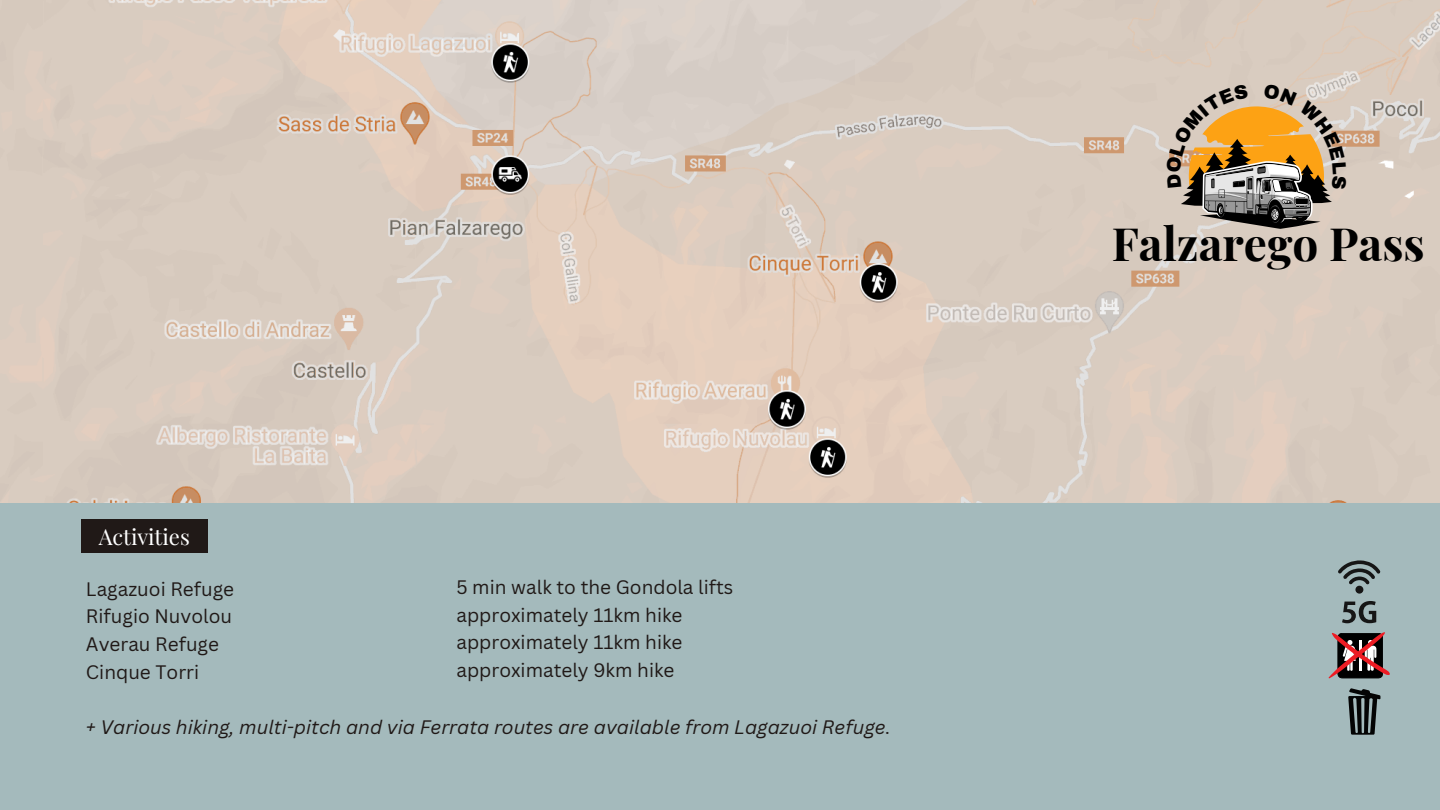
<style>
.page{position:relative;width:1440px;height:810px;background:#a4babc}
.page>*{position:absolute;margin:0;border:0;box-sizing:border-box;transform-origin:0 0}
.t1{font:700 45.9px "Playfair Display";color:#000}
.t2{font:22px "Playfair Display";color:#fff}
.t3{font:19px "Canva Sans";color:#201917}
.t4{font:italic 19px "Canva Sans";color:#201917}
</style>
<div class="page">
<img style="left:0;top:0;width:1440px;height:502px">
<div style="left:81px;top:519px;width:127px;height:34px;background:#201917"></div>
<svg style="left:1342px;top:601px;width:34px;height:22px"></svg>
<svg style="left:1338px;top:560px;width:43px;height:24px"></svg>
<div style="left:1355px;top:586px;width:8px;height:8px;background:#161616;border-radius:50%"></div>
<svg style="left:1348px;top:688px;width:33px;height:47px"></svg>
<svg style="left:1328px;top:632px;width:62px;height:47px"></svg>
<svg style="left:1166px;top:84px;width:180px;height:145px;background:#bda37f"></svg>
<p class="t2" style="left:99px;top:521px;width:93px">Activities</p>
<p class="t3" style="left:86px;top:575px;width:150px">Lagazuoi Refuge</p>
<p class="t3" style="left:86px;top:603px;width:148px">Rifugio Nuvolou</p>
<p class="t3" style="left:86px;top:631px;width:135px">Averau Refuge</p>
<p class="t3" style="left:86px;top:659px;width:115px">Cinque Torri</p>
<p class="t4" style="left:86px;top:714px;width:806px">+ Various hiking, multi-pitch and via Ferrata routes are available from Lagazuoi Refuge.</p>
<p class="t3" style="left:456px;top:574px;width:278px">5 min walk to the Gondola lifts</p>
<p class="t3" style="left:456px;top:601px;width:228px">approximately 11km hike</p>
<p class="t3" style="left:456px;top:629px;width:228px">approximately 11km hike</p>
<p class="t3" style="left:456px;top:657px;width:220px">approximately 9km hike</p>
<p class="t1" style="left:1112px;top:211px;width:315px">Falzarego Pass</p>
</div>
